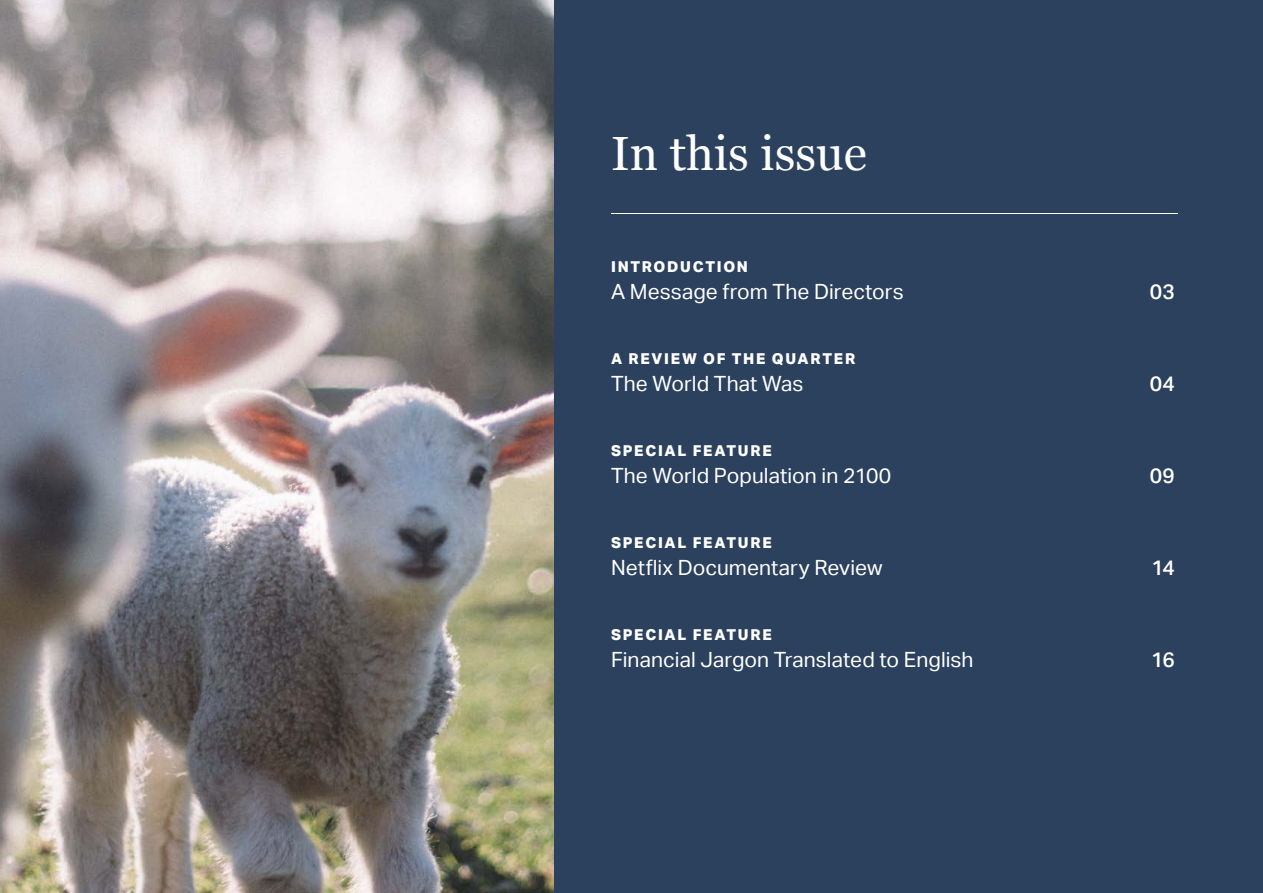
<style>
.page{position:relative;width:1263px;height:893px;background:#fff}
.page>*{position:absolute;margin:0;border:0;box-sizing:border-box;transform-origin:0 0}
.t1{font:48px "Georgia";color:#fff}
.t2{font:21px "Aktiv Grotesk";letter-spacing:.005em;color:#fff}
.t3{font:500 21px "Aktiv Grotesk";letter-spacing:.005em;color:#fff}
.t4{font:800 15px "Aktiv Grotesk";letter-spacing:.115em;color:#fff}
</style>
<div class="page">
<img style="left:0;top:0;width:555px;height:893px">
<div style="left:555px;top:0;width:708px;height:893px;background:#2b415e"></div>
<hr style="left:611px;top:213px;width:567px;height:1px;background:#fff">
<h1 class="t1" style="left:611px;top:119px;width:257px">In this issue</h1>
<p class="t4" style="left:611px;top:257px;width:138px">INTRODUCTION</p>
<p class="t2" style="left:611px;top:280px;width:294px">A Message from The Directors</p>
<p class="t3" style="left:1150px;top:280px;width:26px">03</p>
<p class="t4" style="left:611px;top:349px;width:246px">A REVIEW OF THE QUARTER</p>
<p class="t2" style="left:611px;top:372px;width:194px">The World That Was</p>
<p class="t3" style="left:1150px;top:372px;width:27px">04</p>
<p class="t4" style="left:611px;top:441px;width:162px">SPECIAL FEATURE</p>
<p class="t2" style="left:611px;top:463px;width:282px">The World Population in 2100</p>
<p class="t3" style="left:1150px;top:464px;width:27px">09</p>
<p class="t4" style="left:611px;top:533px;width:162px">SPECIAL FEATURE</p>
<p class="t2" style="left:611px;top:555px;width:273px">Netflix Documentary Review</p>
<p class="t3" style="left:1151px;top:555px;width:25px">14</p>
<p class="t4" style="left:611px;top:625px;width:162px">SPECIAL FEATURE</p>
<p class="t2" style="left:611px;top:647px;width:364px">Financial Jargon Translated to English</p>
<p class="t3" style="left:1151px;top:647px;width:25px">16</p>
</div>
